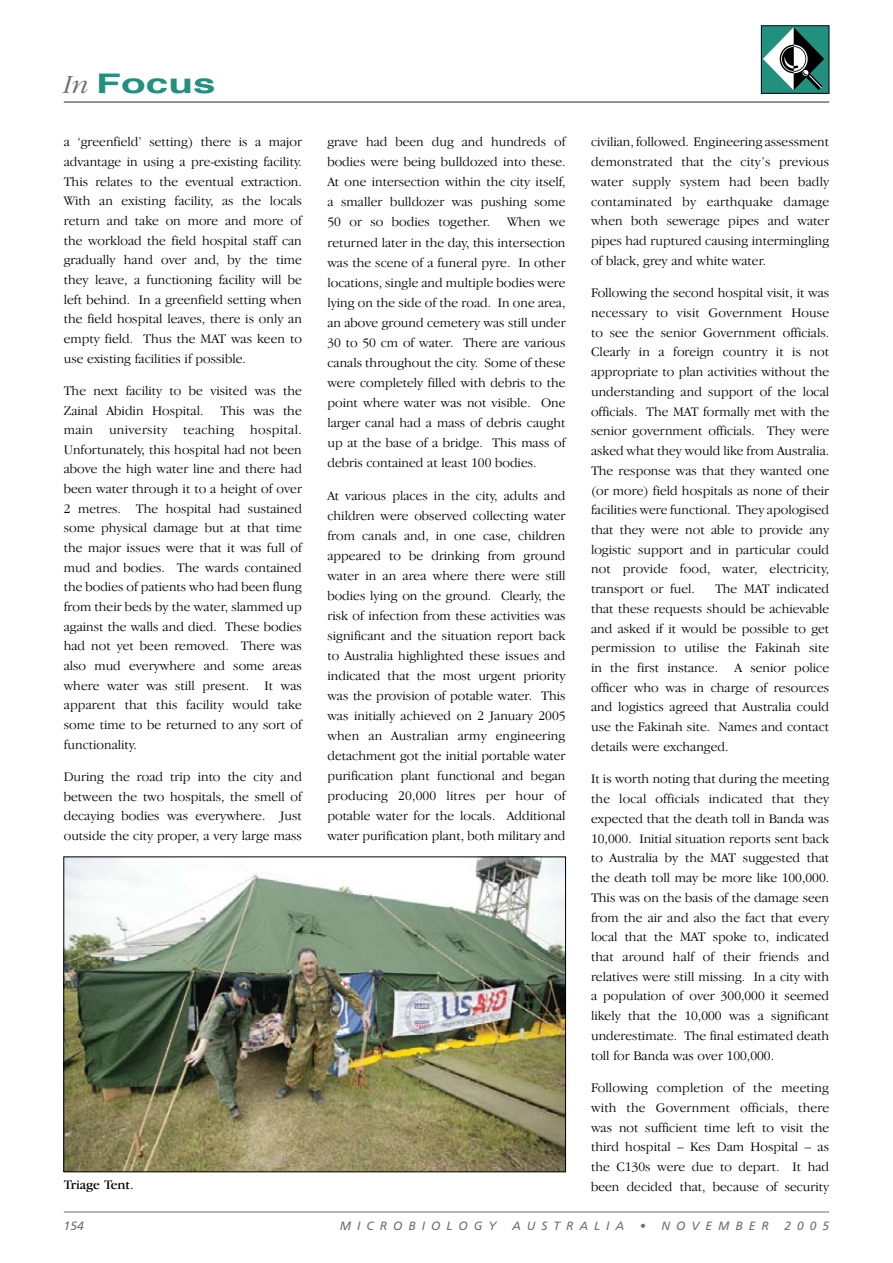
<style>
.page{position:relative;width:893px;height:1263px;background:#fff}
.page>*{position:absolute;margin:0;border:0;box-sizing:border-box;transform-origin:0 0}
.t1{font:700 27px "Helvetica";color:#22907e;scale:1.5 1}
.t2{font:300 13.5px/19.6px "Garamond IT Cby BT";color:#000;text-align:justify}
.t3{font:13.5px "Garamond IT Cby BT";color:#000}
.t4{font:italic 12px "Frutiger";letter-spacing:.5em;color:#6d6f71}
.s1{font-family:"Garamond IT Cby BT";font-weight:300;font-style:italic;color:#6d6f71}
</style>
<div class="page">
<hr style="left:64px;top:1211px;width:765px;height:1px;background:#6d6f71">
<hr style="left:64px;top:101px;width:765px;height:2px;background:#6d6f71">
<div style="left:761px;top:26px;width:68px;height:67px;background:#22907e"></div>
<svg style="left:763px;top:28px;width:61px;height:62px"></svg>
<div style="left:761px;top:26px;width:68px;height:68px;border:1px solid #000"></div>
<img style="left:65px;top:858px;width:499px;height:312px">
<div style="left:63px;top:856px;width:503px;height:316px;border:1px solid #000"></div>
<h1 class="t1" style="left:64px;top:65px;width:103px"><span class="s1">In</span> Focus</h1>
<p class="t2" style="left:64px;top:132px;width:240px">a ‘greenfield’ setting) there is a major advantage in using a pre-existing facility.<br>This relates to the eventual extraction.<br>With an existing facility, as the locals return and take on more and more of the workload the field hospital staff can gradually hand over and, by the time they leave, a functioning facility will be left behind. In a greenfield setting when the field hospital leaves, there is only an empty field. Thus the MAT was keen to use existing facilities if possible.</p>
<p class="t2" style="left:64px;top:380px;width:240px">The next facility to be visited was the<br>Zainal Abidin Hospital.</p>
<p class="t2" style="left:64px;top:400px;width:240px;text-indent:157px">This was the main university teaching hospital.<br>Unfortunately, this hospital had not been above the high water line and there had been water through it to a height of over 2 metres. The hospital had sustained some physical damage but at that time the major issues were that it was full of mud and bodies. The wards contained the bodies of patients who had been flung from their beds by the water, slammed up against the walls and died. These bodies had not yet been removed. There was also mud everywhere and some areas where water was still present. It was apparent that this facility would take some time to be returned to any sort of functionality.</p>
<p class="t2" style="left:64px;top:766px;width:240px">During the road trip into the city and between the two hospitals, the smell of decaying bodies was everywhere. Just outside the city proper, a very large mass</p>
<p class="t2" style="left:327px;top:132px;width:240px">grave had been dug and hundreds of bodies were being bulldozed into these.<br>At one intersection within the city itself, a smaller bulldozer was pushing some 50 or so bodies together.</p>
<p class="t2" style="left:327px;top:212px;width:240px;text-indent:180px">When we returned later in the day, this intersection was the scene of a funeral pyre. In other locations, single and multiple bodies were lying on the side of the road. In one area, an above ground cemetery was still under 30 to 50 cm of water. There are various canals throughout the city. Some of these were completely filled with debris to the point where water was not visible. One larger canal had a mass of debris caught up at the base of a bridge. This mass of debris contained at least 100 bodies.</p>
<p class="t2" style="left:327px;top:485px;width:240px">At various places in the city, adults and children were observed collecting water from canals and, in one case, children appeared to be drinking from ground water in an area where there were still bodies lying on the ground. Clearly, the risk of infection from these activities was significant and the situation report back to Australia highlighted these issues and indicated that the most urgent priority was the provision of potable water. This was initially achieved on 2 January 2005 when an Australian army engineering detachment got the initial portable water purification plant functional and began producing 20,000 litres per hour of potable water for the locals. Additional water purification plant, both military and</p>
<p class="t2" style="left:591px;top:132px;width:240px">civilian, followed. Engineering assessment demonstrated that the city’s previous water supply system had been badly contaminated by earthquake damage when both sewerage pipes and water pipes had ruptured causing intermingling of black, grey and white water.</p>
<p class="t2" style="left:591px;top:283px;width:240px">Following the second hospital visit, it was necessary to visit Government House to see the senior Government officials.<br>Clearly in a foreign country it is not appropriate to plan activities without the understanding and support of the local officials. The MAT formally met with the senior government officials. They were asked what they would like from Australia.<br>The response was that they wanted one (or more) field hospitals as none of their facilities were functional. They apologised that they were not able to provide any logistic support and in particular could not provide food, water, electricity, transport or fuel.</p>
<p class="t2" style="left:591px;top:579px;width:240px;text-indent:124px">The MAT indicated that these requests should be achievable and asked if it would be possible to get permission to utilise the Fakinah site in the first instance. A senior police officer who was in charge of resources and logistics agreed that Australia could use the Fakinah site. Names and contact details were exchanged.</p>
<p class="t2" style="left:591px;top:769px;width:240px">It is worth noting that during the meeting the local officials indicated that they expected that the death toll in Banda was 10,000. Initial situation reports sent back to Australia by the MAT suggested that the death toll may be more like 100,000.<br>This was on the basis of the damage seen from the air and also the fact that every local that the MAT spoke to, indicated that around half of their friends and relatives were still missing. In a city with a population of over 300,000 it seemed likely that the 10,000 was a significant underestimate. The final estimated death toll for Banda was over 100,000.</p>
<p class="t2" style="left:591px;top:1078px;width:240px">Following completion of the meeting with the Government officials, there was not sufficient time left to visit the third hospital – Kes Dam Hospital – as the C130s were due to depart. It had</p>
<p class="t3" style="left:64px;top:1177px;width:71px">Triage Tent.</p>
<p class="t2" style="left:591px;top:1176px;width:240px">been decided that, because of security</p>
<p class="t4" style="left:64px;top:1218px;width:22px">154</p>
<p class="t4" style="left:340px;top:1218px;width:158px">MICROBIOLOGY</p>
<p class="t4" style="left:512px;top:1218px;width:113px">AUSTRALIA</p>
<p class="t4" style="left:640px;top:1218px;width:131px">• NOVEMBER</p>
<p class="t4" style="left:784px;top:1218px;width:46px">2005</p>
</div>
